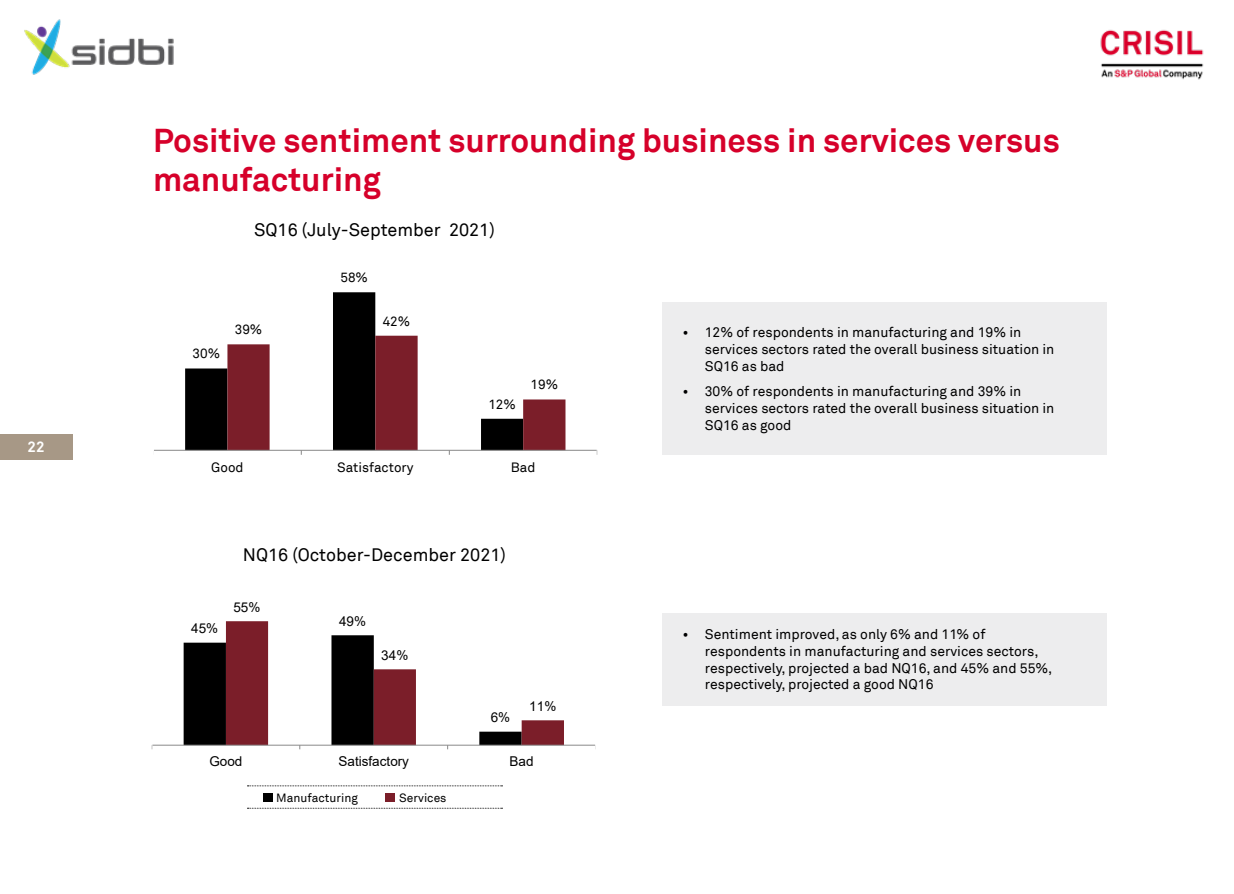
<style>
.page{position:relative;width:1234px;height:894px;background:#fff}
.page>*{position:absolute;margin:0;border:0;box-sizing:border-box;transform-origin:0 0}
.t1{font:700 33px/39.6px "Akkurat Pro";color:#d6002a}
.t2{font:18px "Akkurat Pro";color:#000}
.t3{font:700 15px "Akkurat Pro";color:#fff}
.t4{font:13.95px/16.8px "Akkurat Pro";color:#000}
.t5{font:13.5px "Akkurat Pro";color:#000}
.t6{font:13.5px "Arial";letter-spacing:.005em;color:#000}
.t7{font:12px "Akkurat Pro";color:#000}
.s1{font-size:14.55px}
</style>
<div class="page">
<div style="left:0;top:434px;width:72px;height:25px;background:#a79886"></div>
<img style="left:1100px;top:29px;width:104px;height:51px">
<img style="left:24px;top:19px;width:150px;height:56px">
<svg style="left:151px;top:621px;width:445px;height:129px"></svg>
<svg style="left:154px;top:292px;width:443px;height:163px"></svg>
<div style="left:662px;top:302px;width:444px;height:152px;background:#ededee"></div>
<div style="left:662px;top:612px;width:444px;height:93px;background:#ededee"></div>
<div style="left:263px;top:792px;width:10px;height:9px;background:#000"></div>
<div style="left:385px;top:792px;width:10px;height:9px;background:#7b1e29"></div>
<svg style="left:247px;top:785px;width:255px;height:1px"></svg>
<svg style="left:247px;top:807px;width:255px;height:1px"></svg>
<p class="t3" style="left:28px;top:437px;width:19px">22</p>
<h1 class="t1" style="left:153px;top:120px;width:908px">Positive sentiment surrounding business in services versus manufacturing</h1>
<p class="t2" style="left:254px;top:219px;width:242px">SQ16 (July-September 2021)</p>
<p class="t5" style="left:192px;top:345px;width:29px">30%</p>
<p class="t5" style="left:235px;top:321px;width:29px">39%</p>
<p class="t5" style="left:340px;top:269px;width:29px">58%</p>
<p class="t5" style="left:382px;top:313px;width:29px">42%</p>
<p class="t5" style="left:488px;top:396px;width:29px">12%</p>
<p class="t5" style="left:530px;top:376px;width:29px">19%</p>
<p class="t5" style="left:211px;top:459px;width:34px">Good</p>
<p class="t5" style="left:337px;top:459px;width:78px">Satisfactory</p>
<p class="t5" style="left:511px;top:459px;width:26px">Bad</p>
<p class="t2" style="left:243px;top:543px;width:264px">NQ16 (October-December 2021)</p>
<p class="t6" style="left:191px;top:618px;width:29px">45%</p>
<p class="t6" style="left:233px;top:597px;width:29px">55%</p>
<p class="t6" style="left:339px;top:611px;width:29px">49%</p>
<p class="t6" style="left:381px;top:645px;width:29px">34%</p>
<p class="t6" style="left:491px;top:707px;width:21px">6%</p>
<p class="t6" style="left:529px;top:696px;width:29px">11%</p>
<p class="t6" style="left:209px;top:751px;width:35px">Good</p>
<p class="t6" style="left:338px;top:751px;width:72px">Satisfactory</p>
<p class="t6" style="left:509px;top:751px;width:26px">Bad</p>
<p class="t7" style="left:276px;top:790px;width:83px">Manufacturing</p>
<p class="t7" style="left:399px;top:790px;width:49px">Services</p>
<p class="t4" style="left:704px;top:324px;width:351px;text-indent:-22px"><span class="s1">•</span> 12% of respondents in manufacturing and 19% in services sectors rated the overall business situation in<br>SQ16 as bad</p>
<p class="t4" style="left:704px;top:383px;width:351px;text-indent:-22px"><span class="s1">•</span> 30% of respondents in manufacturing and 39% in services sectors rated the overall business situation in<br>SQ16 as good</p>
<p class="t4" style="left:704px;top:626px;width:349px;text-indent:-22px"><span class="s1">•</span> Sentiment improved, as only 6% and 11% of respondents in manufacturing and services sectors, respectively, projected a bad NQ16, and 45% and 55%, respectively, projected a good NQ16</p>
</div>
